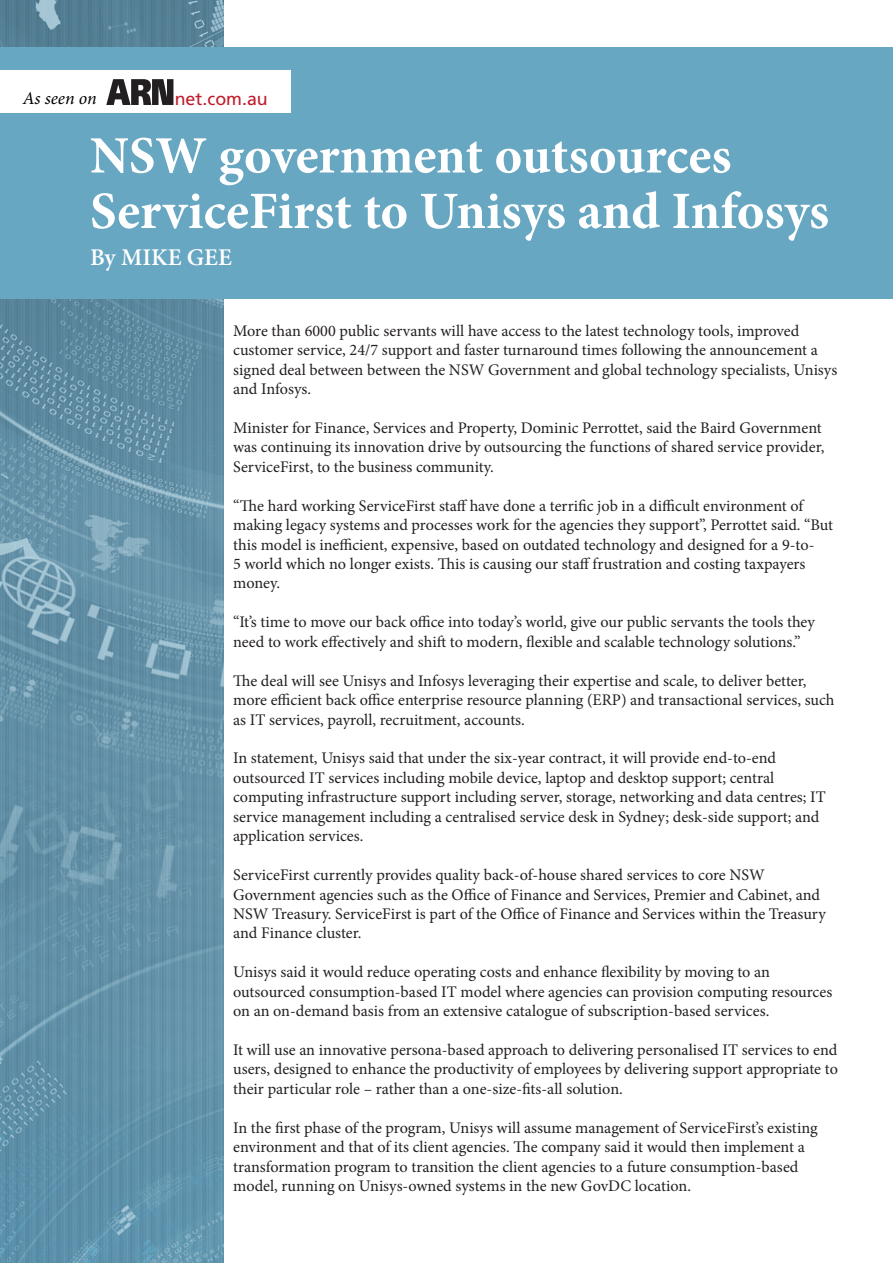
<style>
.page{position:relative;width:893px;height:1263px;background:#fff}
.page>*{position:absolute;margin:0;border:0;box-sizing:border-box;transform-origin:0 0}
.t1{font:700 52.5px/55.5px "Minion Pro";color:#fff}
.t2{font:600 24px "Minion Pro";color:#fff}
.t3{font:italic 18px "Minion Pro";letter-spacing:-.005em;color:#000}
.t4{font:17.85px "Frutiger";color:#be1d2c}
.t5{font:16.2px/19.5px "Minion Pro";color:#231f20}
</style>
<div class="page">
<svg style="left:0;top:0;width:223px;height:1263px;background:#6391a7"></svg>
<div style="left:0;top:48px;width:893px;height:251px;background:#67a7c2"></div>
<div style="left:0;top:71px;width:291px;height:42px;background:#fff"></div>
<svg style="left:106px;top:79px;width:67px;height:26px"></svg>
<p class="t3" style="left:23px;top:86px;width:75px">As seen on</p>
<p class="t4" style="left:175px;top:88px;width:95px">net.com.au</p>
<p class="t1" style="left:90px;top:127px;width:740px">NSW government outsources<br>ServiceFirst to Unisys and Infosys</p>
<p class="t2" style="left:90px;top:241px;width:143px">By MIKE GEE</p>
<p class="t5" style="left:233px;top:321px;width:606px">More than 6000 public servants will have access to the latest technology tools, improved customer service, 24/7 support and faster turnaround times following the announcement a signed deal between between the NSW Government and global technology specialists, Unisys and Infosys.</p>
<p class="t5" style="left:233px;top:418px;width:593px">Minister for Finance, Services and Property, Dominic Perrottet, said the Baird Government was continuing its innovation drive by outsourcing the functions of shared service provider,<br>ServiceFirst, to the business community.</p>
<p class="t5" style="left:233px;top:496px;width:602px">“The hard working ServiceFirst staff have done a terrific job in a difficult environment of making legacy systems and processes work for the agencies they support”, Perrottet said. “But this model is inefficient, expensive, based on outdated technology and designed for a 9-to-<br>5 world which no longer exists. This is causing our staff frustration and costing taxpayers money.</p>
<p class="t5" style="left:233px;top:612px;width:583px">“It’s time to move our back office into today’s world, give our public servants the tools they need to work effectively and shift to modern, flexible and scalable technology solutions.”</p>
<p class="t5" style="left:233px;top:671px;width:603px">The deal will see Unisys and Infosys leveraging their expertise and scale, to deliver better, more efficient back office enterprise resource planning (ERP) and transactional services, such as IT services, payroll, recruitment, accounts.</p>
<p class="t5" style="left:233px;top:748px;width:594px">In statement, Unisys said that under the six-year contract, it will provide end-to-end outsourced IT services including mobile device, laptop and desktop support; central computing infrastructure support including server, storage, networking and data centres; IT service management including a centralised service desk in Sydney; desk-side support; and application services.</p>
<p class="t5" style="left:233px;top:865px;width:594px">ServiceFirst currently provides quality back-of-house shared services to core NSW Government agencies such as the Office of Finance and Services, Premier and Cabinet, and NSW Treasury. ServiceFirst is part of the Office of Finance and Services within the Treasury and Finance cluster.</p>
<p class="t5" style="left:233px;top:962px;width:601px">Unisys said it would reduce operating costs and enhance flexibility by moving to an outsourced consumption-based IT model where agencies can provision computing resources on an on-demand basis from an extensive catalogue of subscription-based services.</p>
<p class="t5" style="left:233px;top:1040px;width:606px;text-align:justify">It will use an innovative persona-based approach to delivering personalised IT services to end users, designed to enhance the productivity of employees by delivering support appropriate to their particular role – rather than a one-size-fits-all solution.</p>
<p class="t5" style="left:233px;top:1118px;width:586px">In the first phase of the program, Unisys will assume management of ServiceFirst’s existing environment and that of its client agencies. The company said it would then implement a transformation program to transition the client agencies to a future consumption-based model, running on Unisys-owned systems in the new GovDC location.</p>
</div>
